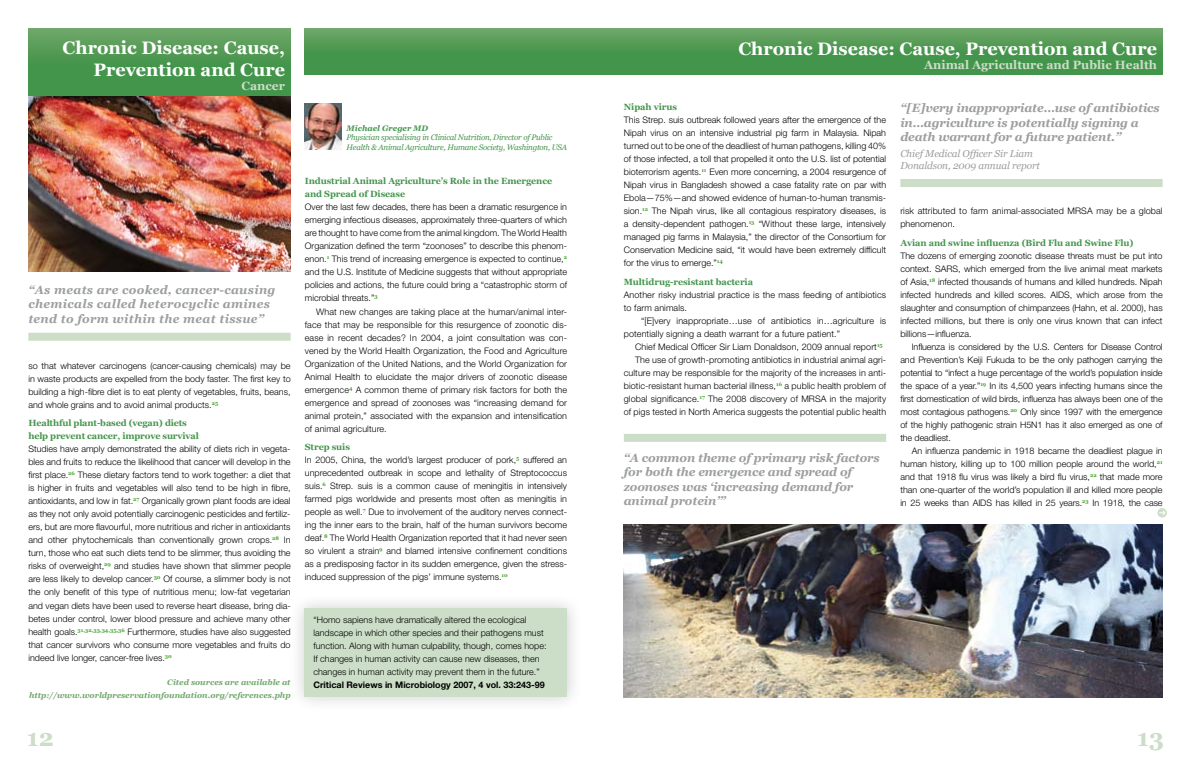
<style>
.page{position:relative;width:1191px;height:766px;background:#fff}
.page>*{position:absolute;margin:0;border:0;box-sizing:border-box;transform-origin:0 0}
.t1{font:700 24px "Georgia";color:#ccdec7}
.t2{font:700 18px/21.6px "Georgia";color:#fff;text-align:right}
.t3{font:italic 700 12px/14.4px "Georgia";letter-spacing:-.01em;color:#9c9e9f}
.t4{font:italic 700 12px/14.4px "Georgia";letter-spacing:.025em;color:#9c9e9f}
.t5{font:700 12px "Georgia";color:#ccdec7}
.t6{font:italic 10px/12px "Georgia";letter-spacing:-.01em;color:#9c9e9f}
.t7{font:300 9px/13px "Helvetica Neue LT Std";color:#000;text-align:justify}
.t8{font:700 9px/13px "Georgia";letter-spacing:-.01em;color:#44954c}
.t9{font:700 9px "Helvetica Neue LT Std";color:#000}
.t10{font:italic 8px/9.6px "Georgia";letter-spacing:-.025em;color:#44954c}
.t11{font:italic 700 8px/13px "Georgia";color:#71a86b;text-align:right}
.t12{font:italic 700 8px "Georgia";color:#44954c}
</style>
<div class="page">
<img style="left:28px;top:96px;width:263px;height:175px">
<img style="left:624px;top:524px;width:538px;height:173px">
<div style="left:28px;top:28px;width:263px;height:68px;background:linear-gradient(to bottom,#66a362,#3a9145)"></div>
<div style="left:28px;top:332px;width:263px;height:8px;background:#ccdec7"></div>
<img style="left:305px;top:103px;width:36px;height:47px">
<div style="left:624px;top:434px;width:262px;height:8px;background:#ccdec7"></div>
<div style="left:900px;top:179px;width:262px;height:8px;background:#ccdec7"></div>
<svg style="left:1157px;top:508px;width:9px;height:9px"></svg>
<svg style="left:1159px;top:509px;width:7px;height:7px"></svg>
<div style="left:289px;top:592px;width:294px;height:120px;background:#000;opacity:.2"></div>
<div style="left:305px;top:608px;width:262px;height:88px;background:#ccdec7"></div>
<div style="left:305px;top:28px;width:857px;height:47px;background:linear-gradient(to bottom,#66a362,#389044)"></div>
<h2 class="t2" style="left:63px;top:37px;width:224px">Chronic Disease: Cause,<br>Prevention and Cure</h2>
<h3 class="t5" style="left:241px;top:78px;width:45px">Cancer</h3>
<h3 class="t4" style="left:28px;top:282px;width:248px">“As meats are cooked, cancer-causing chemicals called heterocyclic amines tend to form within the meat tissue”</h3>
<p class="t7" style="left:28px;top:358px;width:264px">so that whatever carcinogens (cancer-causing chemicals) may be in waste products are expelled from the body faster. The first key to building a high-fibre diet is to eat plenty of vegetables, fruits, beans, and whole grains and to avoid animal products.<sup>25</sup></p>
<p class="t8" style="left:28px;top:416px;width:172px">Healthful plant-based (vegan) diets help prevent cancer, improve survival</p>
<p class="t7" style="left:28px;top:442px;width:264px">Studies have amply demonstrated the ability of diets rich in vegeta&shy;bles and fruits to reduce the likelihood that cancer will develop in the first place.<sup>26</sup> These dietary factors tend to work together: a diet that is higher in fruits and vegetables will also tend to be high in fibre, antioxidants, and low in fat.<sup>27</sup> Organically grown plant foods are ideal as they not only avoid potentially carcinogenic pesticides and fertiliz&shy;ers, but are more flavourful, more nutritious and richer in antioxidants and other phytochemicals than conventionally grown crops.<sup>28</sup> In turn, those who eat such diets tend to be slimmer, thus avoiding the risks of overweight,<sup>29</sup> and studies have shown that slimmer people are less likely to develop cancer.<sup>30</sup> Of course, a slimmer body is not the only benefit of this type of nutritious menu; low-fat vegetarian and vegan diets have been used to reverse heart disease, bring dia&shy;betes under control, lower blood pressure and achieve many other health goals.<sup>31,32,33,34,35,36</sup> Furthermore, studies have also suggested that cancer survivors who consume more vegetables and fruits do indeed live longer, cancer-free lives.<sup>30</sup></p>
<p class="t11" style="left:29px;top:675px;width:263px">Cited sources are available at http://www.worldpreservationfoundation.org/references.php</p>
<p class="t12" style="left:347px;top:123px;width:83px">Michael Greger MD</p>
<p class="t10" style="left:347px;top:133px;width:222px">Physician specialising in Clinical Nutrition, Director of Public<br>Health &amp; Animal Agriculture, Humane Society, Washington, USA</p>
<p class="t8" style="left:305px;top:175px;width:249px">Industrial Animal Agriculture’s Role in the Emergence and Spread of Disease</p>
<p class="t7" style="left:305px;top:200px;width:264px">Over the last few decades, there has been a dramatic resurgence in emerging infectious diseases, approximately three-quarters of which are thought to have come from the animal kingdom. The World Health Organization defined the term “zoonoses” to describe this phenom&shy;enon.<sup>1</sup> This trend of increasing emergence is expected to continue,<sup>2 </sup>and the U.S. Institute of Medicine suggests that without appropriate policies and actions, the future could bring a “catastrophic storm of microbial threats.”<sup>3</sup></p>
<p class="t7" style="left:305px;top:304px;width:264px;text-indent:11px">What new changes are taking place at the human/animal inter&shy;face that may be responsible for this resurgence of zoonotic dis&shy;ease in recent decades? In 2004, a joint consultation was con&shy;vened by the World Health Organization, the Food and Agriculture Organization of the United Nations, and the World Organization for Animal Health to elucidate the major drivers of zoonotic disease emergence<sup>4</sup> A common theme of primary risk factors for both the emergence and spread of zoonoses was “increasing demand for animal protein,” associated with the expansion and intensification of animal agriculture.</p>
<p class="t8" style="left:305px;top:440px;width:47px">Strep suis</p>
<p class="t7" style="left:305px;top:453px;width:264px">In 2005, China, the world’s largest producer of pork,<sup>5</sup> suffered an unprecedented outbreak in scope and lethality of Streptococcus suis.<sup>6</sup> Strep. suis is a common cause of meningitis in intensively farmed pigs worldwide and presents most often as meningitis in people as well.<sup>7</sup> Due to involvement of the auditory nerves connect&shy;ing the inner ears to the brain, half of the human survivors become deaf.<sup>8</sup> The World Health Organization reported that it had never seen so virulent a strain<sup>9</sup> and blamed intensive confinement conditions as a predisposing factor in its sudden emergence, given the stress&shy;induced suppression of the pigs’ immune systems.<sup>10</sup></p>
<p class="t7" style="left:313px;top:613px;width:235px;text-align:left">“Homo sapiens have dramatically altered the ecological landscape in which other species and their pathogens must function. Along with human culpability, though, comes hope:<br>If changes in human activity can cause new diseases, then changes in human activity may prevent them in the future.”</p>
<p class="t9" style="left:313px;top:679px;width:233px">Critical Reviews in Microbiology 2007, 4 vol. 33:243-99</p>
<h2 class="t2" style="left:738px;top:38px;width:420px">Chronic Disease: Cause, Prevention and Cure</h2>
<h3 class="t5" style="left:924px;top:57px;width:234px">Animal Agriculture and Public Health</h3>
<p class="t8" style="left:624px;top:100px;width:55px">Nipah virus</p>
<p class="t7" style="left:624px;top:113px;width:264px">This Strep. suis outbreak followed years after the emergence of the Nipah virus on an intensive industrial pig farm in Malaysia. Nipah turned out to be one of the deadliest of human pathogens, killing 40% of those infected, a toll that propelled it onto the U.S. list of potential bioterrorism agents.<sup>11</sup> Even more concerning, a 2004 resurgence of Nipah virus in Bangladesh showed a case fatality rate on par with Ebola—75%—and showed evidence of human-to-human transmis&shy;sion.<sup>12</sup> The Nipah virus, like all contagious respiratory diseases, is a density-dependent pathogen.<sup>13</sup> “Without these large, intensively managed pig farms in Malaysia,” the director of the Consortium for Conservation Medicine said, “it would have been extremely difficult for the virus to emerge.”<sup>14</sup></p>
<p class="t8" style="left:624px;top:275px;width:131px">Multidrug-resistant bacteria</p>
<p class="t7" style="left:624px;top:288px;width:264px">Another risky industrial practice is the mass feeding of antibiotics to farm animals.</p>
<p class="t7" style="left:624px;top:314px;width:264px;text-indent:17px">“[E]very inappropriate…use of antibiotics in…agriculture is potentially signing a death warrant for a future patient.”</p>
<p class="t7" style="left:635px;top:340px;width:249px">Chief Medical Officer Sir Liam Donaldson, 2009 annual report<sup>15</sup></p>
<p class="t7" style="left:635px;top:353px;width:252px">The use of growth-promoting antibiotics in industrial animal agri-</p>
<p class="t7" style="left:624px;top:366px;width:264px">culture may be responsible for the majority of the increases in anti-</p>
<p class="t7" style="left:624px;top:379px;width:264px">biotic-resistant human bacterial illness,<sup>16</sup> a public health problem of</p>
<p class="t7" style="left:624px;top:392px;width:264px">global significance.<sup>17</sup> The 2008 discovery of MRSA in the majority</p>
<p class="t7" style="left:624px;top:405px;width:264px">of pigs tested in North America suggests the potential public health</p>
<h3 class="t3" style="left:624px;top:450px;width:257px">“A common theme of primary risk factors for both the emergence and spread of zoonoses was ‘increasing demand for animal protein’”</h3>
<h3 class="t3" style="left:900px;top:101px;width:261px">“[E]very inappropriate…use of antibiotics in…agriculture is potentially signing a death warrant for a future patient.”</h3>
<p class="t6" style="left:900px;top:148px;width:141px">Chief Medical Officer Sir Liam<br>Donaldson, 2009 annual report</p>
<p class="t7" style="left:900px;top:204px;width:264px">risk attributed to farm animal-associated MRSA may be a global phenomenon.</p>
<p class="t8" style="left:900px;top:236px;width:235px">Avian and swine influenza (Bird Flu and Swine Flu)</p>
<p class="t7" style="left:900px;top:249px;width:264px">The dozens of emerging zoonotic disease threats must be put into context. SARS, which emerged from the live animal meat markets of Asia,<sup>18</sup> infected thousands of humans and killed hundreds. Nipah infected hundreds and killed scores. AIDS, which arose from the slaughter and consumption of chimpanzees (Hahn, et al. 2000), has infected millions, but there is only one virus known that can infect billions—influenza.</p>
<p class="t7" style="left:900px;top:340px;width:264px;text-indent:11px">Influenza is considered by the U.S. Centers for Disease Control and Prevention’s Keiji Fukuda to be the only pathogen carrying the potential to “infect a huge percentage of the world’s population inside the space of a year.”<sup>19</sup> In its 4,500 years infecting humans since the first domestication of wild birds, influenza has always been one of the most contagious pathogens.<sup>20</sup> Only since 1997 with the emergence of the highly pathogenic strain H5N1 has it also emerged as one of the deadliest.</p>
<p class="t7" style="left:900px;top:444px;width:264px;text-indent:11px">An influenza pandemic in 1918 became the deadliest plague in human history, killing up to 100 million people around the world,<sup>21 </sup>and that 1918 flu virus was likely a bird flu virus,<sup>22</sup> that made more than one-quarter of the world’s population ill and killed more people in 25 weeks than AIDS has killed in 25 years.<sup>23</sup> In 1918, the case</p>
<h1 class="t1" style="left:27px;top:722px;width:28px">12</h1>
<h1 class="t1" style="left:1137px;top:722px;width:28px">13</h1>
</div>
